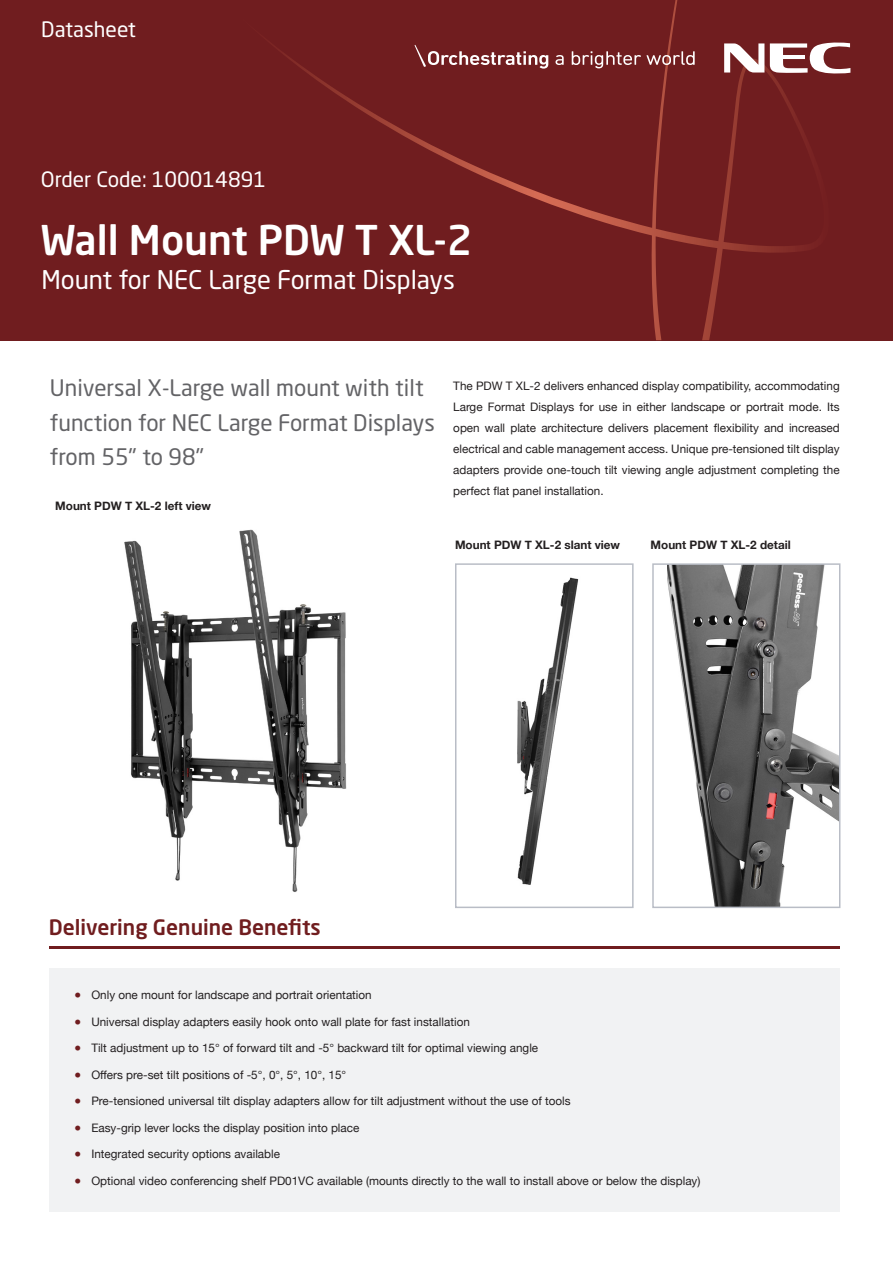
<style>
.page{position:relative;width:893px;height:1263px;background:#fff}
.page>*{position:absolute;margin:0;border:0;box-sizing:border-box;transform-origin:0 0}
.t1{font:500 40.5px "Neo Sans Pro";color:#fff}
.t2{font:25.5px "Neo Sans Pro";color:#fff}
.t3{font:22.5px/34.5px "Neo Sans Pro";color:#636366}
.t4{font:21px "Neo Sans Pro";color:#fff}
.t5{font:500 21px "Neo Sans Pro";color:#701d1f}
.t6{font:11.7px/21px "Helvetica Neue";color:#231f20;text-align:justify}
.t7{font:700 11.7px "Helvetica Neue";color:#231f20}
.s1{color:#701d1f}
</style>
<div class="page">
<img style="left:124px;top:529px;width:223px;height:363px">
<img style="left:517px;top:577px;width:62px;height:308px">
<div style="left:455px;top:563px;width:179px;height:345px;border:2px solid #b9bdc6"></div>
<div style="left:0;top:0;width:893px;height:340px;background:#701d1f"></div>
<svg style="left:273px;top:0;width:534px;height:340px"></svg>
<svg style="left:555px;top:55px;width:9px;height:10px"></svg>
<svg style="left:572px;top:51px;width:123px;height:17px"></svg>
<svg style="left:415px;top:45px;width:133px;height:24px"></svg>
<svg style="left:724px;top:43px;width:40px;height:30px"></svg>
<svg style="left:770px;top:42px;width:80px;height:32px"></svg>
<div style="left:49px;top:968px;width:791px;height:244px;background:#f1f2f3"></div>
<hr style="left:49px;top:946px;width:791px;height:2px;background:#701d1f">
<img style="left:667px;top:566px;width:170px;height:339px">
<div style="left:652px;top:563px;width:188px;height:345px;border:2px solid #b9bdc6"></div>
<p class="t4" style="left:41px;top:17px;width:96px">Datasheet</p>
<p class="t4" style="left:41px;top:166px;width:227px">Order Code: 100014891</p>
<p class="t1" style="left:41px;top:214px;width:433px">Wall Mount PDW T XL-2</p>
<p class="t2" style="left:41px;top:264px;width:415px">Mount for NEC Large Format Displays</p>
<p class="t3" style="left:50px;top:370px;width:387px">Universal X-Large wall mount with tilt function for NEC Large Format Displays from 55" to 98"</p>
<p class="t6" style="left:453px;top:376px;width:388px">The PDW T XL-2 delivers enhanced display compatibility, accommodating Large Format Displays for use in either landscape or portrait mode. Its open wall plate architecture delivers placement flexibility and increased electrical and cable management access. Unique pre-tensioned tilt display adapters provide one-touch tilt viewing angle adjustment completing the perfect flat panel installation.</p>
<p class="t7" style="left:55px;top:496px;width:157px">Mount PDW T XL-2 left view</p>
<p class="t7" style="left:455px;top:536px;width:167px">Mount PDW T XL-2 slant view</p>
<p class="t7" style="left:651px;top:536px;width:142px">Mount PDW T XL-2 detail</p>
<p class="t5" style="left:49px;top:914px;width:274px">Delivering Genuine Benefits</p>
<p class="t6" style="left:74px;top:985px;width:299px"><span class="s1">●</span> Only one mount for landscape and portrait orientation</p>
<p class="t6" style="left:74px;top:1012px;width:397px"><span class="s1">●</span> Universal display adapters easily hook onto wall plate for fast installation</p>
<p class="t6" style="left:74px;top:1038px;width:465px"><span class="s1">●</span> Tilt adjustment up to 15° of forward tilt and -5° backward tilt for optimal viewing angle</p>
<p class="t6" style="left:74px;top:1065px;width:273px"><span class="s1">●</span> Offers pre-set tilt positions of -5°, 0°, 5°, 10°, 15°</p>
<p class="t6" style="left:74px;top:1091px;width:498px"><span class="s1">●</span> Pre-tensioned universal tilt display adapters allow for tilt adjustment without the use of tools</p>
<p class="t6" style="left:74px;top:1118px;width:287px"><span class="s1">●</span> Easy-grip lever locks the display position into place</p>
<p class="t6" style="left:74px;top:1144px;width:207px"><span class="s1">●</span> Integrated security options available</p>
<p class="t6" style="left:74px;top:1171px;width:628px"><span class="s1">●</span> Optional video conferencing shelf PD01VC available (mounts directly to the wall to install above or below the display)</p>
</div>
